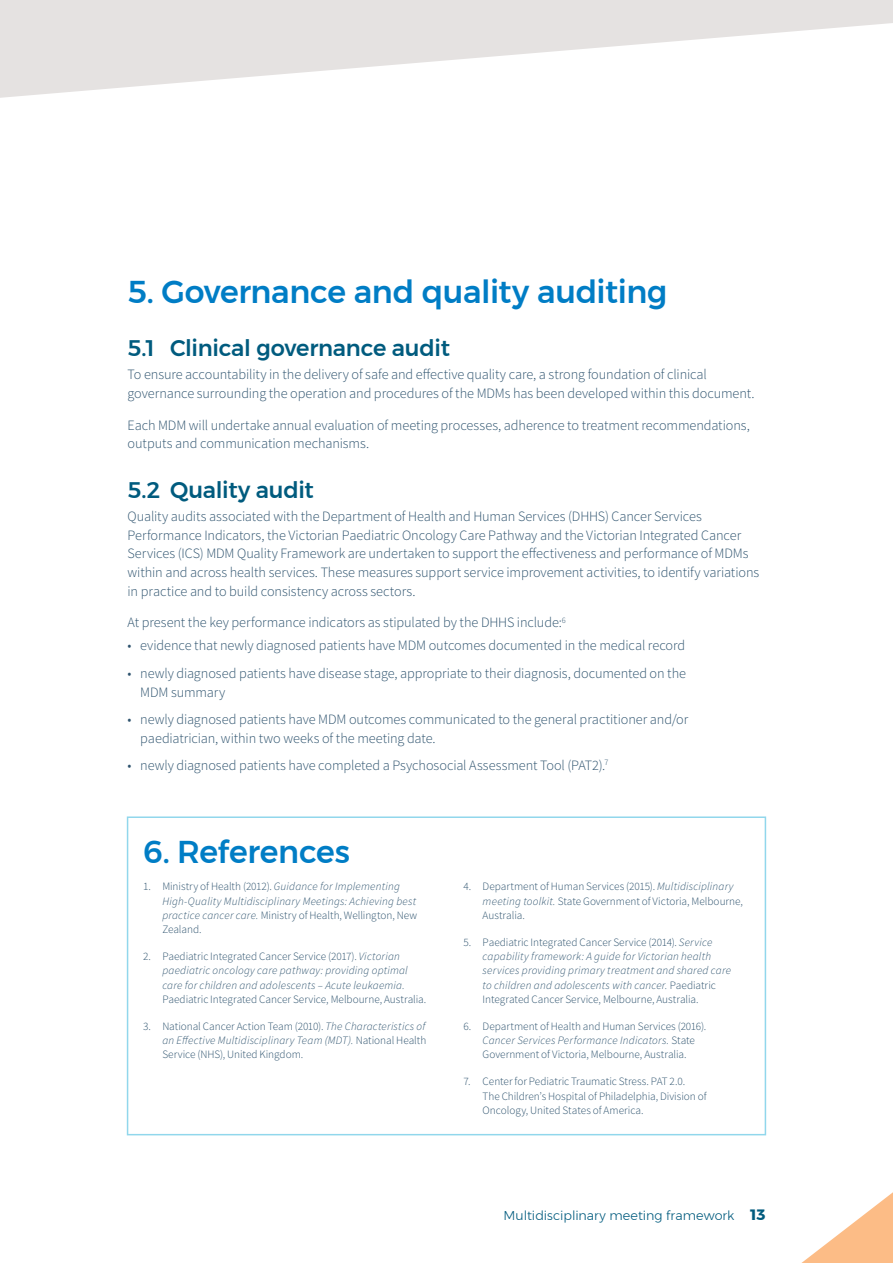
<style>
.page{position:relative;width:893px;height:1263px;background:#fff}
.page>*{position:absolute;margin:0;border:0;box-sizing:border-box;transform-origin:0 0}
.Heading_1_before_bod{font:500 31.5px "Montserrat";letter-spacing:-.015em;color:#007dc5}
.Heading_2_1_for_MMF{font:500 22.5px "Montserrat";letter-spacing:-.015em;color:#005b7e}
.Body{font:300 14.25px/18.8px "Source Sans Pro";letter-spacing:-.005em;color:#2e536e}
.Body_dot_point_list{font:300 14.25px/18.8px "Source Sans Pro";letter-spacing:-.005em;color:#2e536e}
.t1{font:300 12.75px "Montserrat";color:#005b7e}
.Body_-_References{font:italic 300 11.25px/14.2px "Source Sans Pro";letter-spacing:.02em;color:#2e536e}
.Body_-_References-2{font:300 11.25px/14.2px "Source Sans Pro";letter-spacing:-.005em;color:#2e536e}
.s1{font-style:normal}
.s2{font-style:italic}
.s3{font-weight:700;font-size:15px}
</style>
<div class="page">
<svg style="left:0;top:0;width:893px;height:98px;fill:#e5e2e1"></svg>
<svg style="left:801px;top:1192px;width:92px;height:71px"></svg>
<div style="left:127px;top:816px;width:639px;height:319px;border:2px solid #91d7ec"></div>
<p class="Heading_1_before_bod" style="left:128px;top:267px;width:541px">5. Governance and quality auditing</p>
<p class="Heading_2_1_for_MMF" style="left:128px;top:331px;width:324px">5.1 Clinical governance audit</p>
<p class="Body" style="left:128px;top:365px;width:628px">To ensure accountability in the delivery of safe and effective quality care, a strong foundation of clinical governance surrounding the operation and procedures of the MDMs has been developed within this document.</p>
<p class="Body" style="left:128px;top:416px;width:624px">Each MDM will undertake annual evaluation of meeting processes, adherence to treatment recommendations, outputs and communication mechanisms.</p>
<p class="Heading_2_1_for_MMF" style="left:128px;top:472px;width:188px">5.2 Quality audit</p>
<p class="Body" style="left:128px;top:507px;width:633px">Quality audits associated with the Department of Health and Human Services (DHHS) Cancer Services Performance Indicators, the Victorian Paediatric Oncology Care Pathway and the Victorian Integrated Cancer Services (ICS) MDM Quality Framework are undertaken to support the effectiveness and performance of MDMs within and across health services. These measures support service improvement activities, to identify variations in practice and to build consistency across sectors.</p>
<p class="Body" style="left:128px;top:613px;width:440px">At present the key performance indicators as stipulated by the DHHS include:<sup>6</sup></p>
<p class="Body_dot_point_list" style="left:128px;top:636px;width:559px">• evidence that newly diagnosed patients have MDM outcomes documented in the medical record</p>
<p class="Body_dot_point_list" style="left:140px;top:664px;width:547px;text-indent:-13px">• newly diagnosed patients have disease stage, appropriate to their diagnosis, documented on the<br>MDM summary</p>
<p class="Body_dot_point_list" style="left:140px;top:710px;width:549px;text-indent:-13px">• newly diagnosed patients have MDM outcomes communicated to the general practitioner and/or paediatrician, within two weeks of the meeting date.</p>
<p class="Body_dot_point_list" style="left:128px;top:756px;width:482px">• newly diagnosed patients have completed a Psychosocial Assessment Tool (PAT2).<sup>7</sup></p>
<p class="Heading_1_before_bod" style="left:143px;top:827px;width:208px">6. References</p>
<p class="Body_-_References" style="left:162px;top:879px;width:256px;text-indent:-19px"><span class="s1">1. Ministry of Health (2012).</span> Guidance for Implementing High-Quality Multidisciplinary Meetings: Achieving best practice cancer care. <span class="s1">Ministry of Health, Wellington, New Zealand.</span></p>
<p class="Body_-_References" style="left:162px;top:949px;width:265px;text-indent:-19px"><span class="s1">2. Paediatric Integrated Cancer Service (2017).</span> Victorian paediatric oncology care pathway: providing optimal care for children and adolescents – Acute leukaemia.<br><span class="s1">Paediatric Integrated Cancer Service, Melbourne, Australia.</span></p>
<p class="Body_-_References-2" style="left:162px;top:1019px;width:265px;text-align:justify;text-indent:-19px">3. National Cancer Action Team (2010). <span class="s2">The Characteristics of an Effective Multidisciplinary Team (MDT).</span> National Health Service (NHS), United Kingdom.</p>
<p class="Body_-_References-2" style="left:483px;top:879px;width:262px;text-indent:-19px">4. Department of Human Services (2015). <span class="s2">Multidisciplinary meeting toolkit.</span> State Government of Victoria, Melbourne,<br>Australia.</p>
<p class="Body_-_References" style="left:483px;top:935px;width:250px;text-indent:-19px"><span class="s1">5. Paediatric Integrated Cancer Service (2014).</span> Service capability framework: A guide for Victorian health services providing primary treatment and shared care to children and adolescents with cancer. <span class="s1">Paediatric Integrated Cancer Service, Melbourne, Australia.</span></p>
<p class="Body_-_References-2" style="left:483px;top:1019px;width:225px;text-indent:-19px">6. Department of Health and Human Services (2016).<br><span class="s2">Cancer Services Performance Indicators.</span> State<br>Government of Victoria, Melbourne, Australia.</p>
<p class="Body_-_References-2" style="left:483px;top:1074px;width:226px;text-indent:-19px">7. Center for Pediatric Traumatic Stress. PAT 2.0.<br>The Children’s Hospital of Philadelphia, Division of<br>Oncology, United States of America.</p>
<p class="t1" style="left:504px;top:1206px;width:263px">Multidisciplinary meeting framework <span class="s3">13</span></p>
</div>
